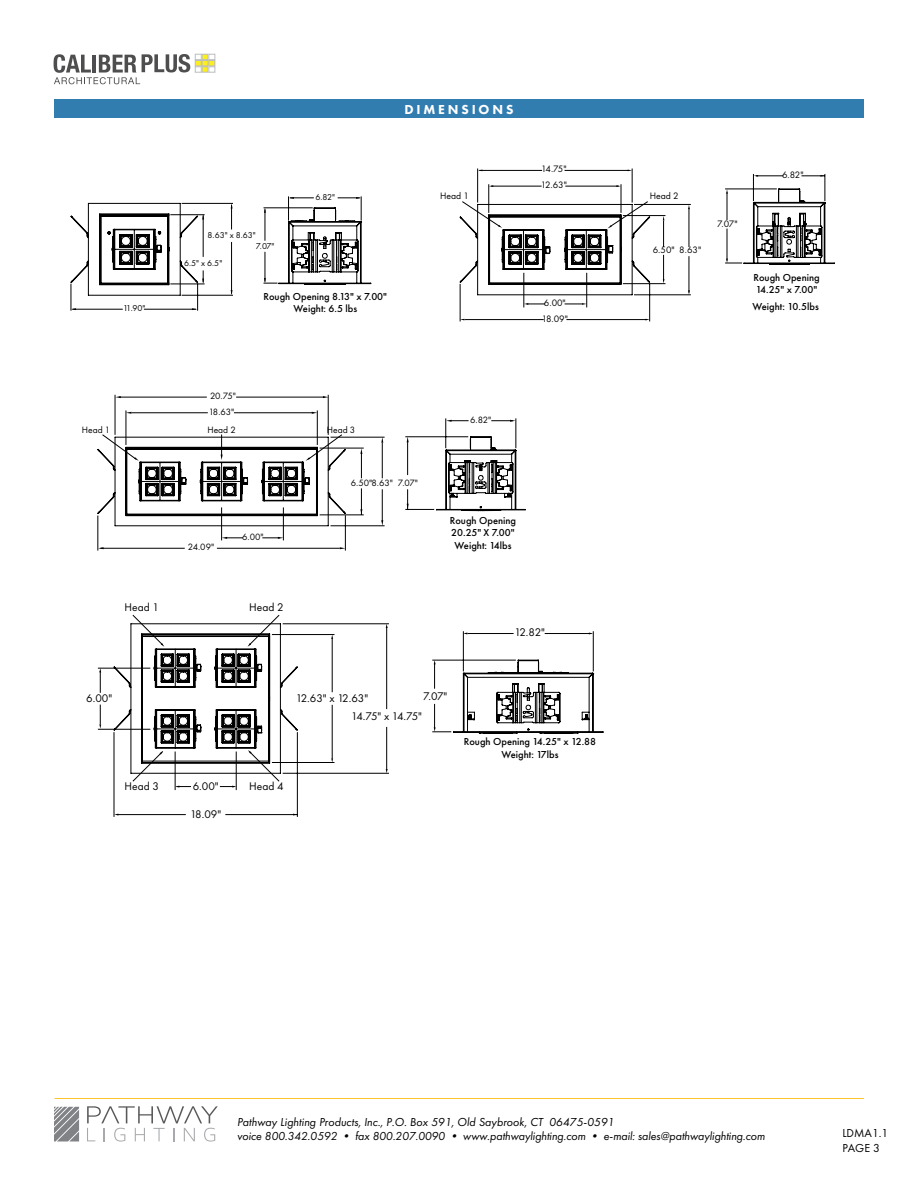
<style>
.page{position:relative;width:918px;height:1188px;background:#fff}
.page>*{position:absolute;margin:0;border:0;box-sizing:border-box;transform-origin:0 0}
.t1{font:800 13.5px "Futura PT";letter-spacing:.21em;color:#fff}
.t2{font:italic 12px/13.5px "Futura PT";letter-spacing:-.005em;color:#000}
.t3{font:12px/14.4px "Futura PT";color:#000}
.t4{font:11.55px "Futura PT";color:#000}
.t5{font:11.55px/18.1px "Futura PT";letter-spacing:-.105em;color:#000}
.t6{font:500 10.5px/12.6px "Futura PT";color:#000;text-align:center}
.t7{font:9.6px/15.9px "Futura PT";color:#000}
.t8{font:9.45px/15.9px "Futura PT";color:#000}
.t9{font:8.85px/11.7px "Futura PT";letter-spacing:-.02em;color:#000}
</style>
<div class="page">
<svg style="left:54px;top:54px;width:161px;height:30px"></svg>
<hr style="left:55px;top:1098px;width:809px;height:1px;background:#ffc42c">
<svg style="left:87px;top:1106px;width:131px;height:36px"></svg>
<svg style="left:54px;top:1107px;width:25px;height:34px"></svg>
<div style="left:54px;top:99px;width:810px;height:19px;background:#327db0"></div>
<hr style="left:182px;top:203px;width:51px;height:1px;background:#000">
<hr style="left:182px;top:295px;width:51px;height:1px;background:#000">
<hr style="left:231px;top:242px;width:1px;height:52px;background:#000">
<hr style="left:170px;top:214px;width:35px;height:1px;background:#000">
<hr style="left:170px;top:284px;width:35px;height:1px;background:#000">
<svg style="left:70px;top:203px;width:134px;height:108px"></svg>
<svg style="left:231px;top:203px;width:2px;height:26px"></svg>
<svg style="left:264px;top:196px;width:107px;height:89px"></svg>
<hr style="left:477px;top:169px;width:1px;height:34px;background:#000">
<hr style="left:632px;top:169px;width:1px;height:34px;background:#000">
<hr style="left:479px;top:170px;width:63px;height:1px;background:#000">
<hr style="left:565px;top:170px;width:63px;height:1px;background:#000">
<hr style="left:634px;top:204px;width:57px;height:1px;background:#000">
<hr style="left:634px;top:295px;width:57px;height:1px;background:#000">
<hr style="left:689px;top:208px;width:1px;height:39px;background:#000">
<hr style="left:689px;top:256px;width:1px;height:37px;background:#000">
<hr style="left:623px;top:283px;width:42px;height:1px;background:#000">
<hr style="left:623px;top:215px;width:42px;height:1px;background:#000">
<hr style="left:649px;top:284px;width:1px;height:37px;background:#000">
<hr style="left:460px;top:284px;width:1px;height:37px;background:#000">
<hr style="left:566px;top:319px;width:81px;height:1px;background:#000">
<hr style="left:464px;top:319px;width:80px;height:1px;background:#000">
<svg style="left:663px;top:255px;width:1px;height:29px"></svg>
<svg style="left:663px;top:216px;width:1px;height:31px"></svg>
<svg style="left:725px;top:174px;width:110px;height:91px"></svg>
<hr style="left:524px;top:273px;width:1px;height:34px;background:#000">
<hr style="left:586px;top:273px;width:1px;height:34px;background:#000">
<svg style="left:565px;top:303px;width:22px;height:2px"></svg>
<svg style="left:524px;top:303px;width:21px;height:2px"></svg>
<svg style="left:460px;top:184px;width:190px;height:111px"></svg>
<hr style="left:345px;top:516px;width:1px;height:35px;background:#000">
<hr style="left:98px;top:516px;width:1px;height:35px;background:#000">
<hr style="left:217px;top:548px;width:123px;height:1px;background:#000">
<hr style="left:101px;top:548px;width:84px;height:1px;background:#000">
<hr style="left:115px;top:395px;width:1px;height:40px;background:#000">
<hr style="left:328px;top:395px;width:1px;height:40px;background:#000">
<hr style="left:119px;top:397px;width:88px;height:1px;background:#000">
<hr style="left:236px;top:397px;width:89px;height:1px;background:#000">
<hr style="left:126px;top:410px;width:1px;height:35px;background:#000">
<hr style="left:317px;top:410px;width:1px;height:35px;background:#000">
<hr style="left:131px;top:413px;width:77px;height:1px;background:#000">
<hr style="left:234px;top:413px;width:80px;height:1px;background:#000">
<hr style="left:331px;top:437px;width:54px;height:1px;background:#000">
<hr style="left:331px;top:526px;width:54px;height:1px;background:#000">
<hr style="left:382px;top:443px;width:1px;height:35px;background:#000">
<hr style="left:382px;top:489px;width:1px;height:33px;background:#000">
<hr style="left:320px;top:515px;width:44px;height:1px;background:#000">
<hr style="left:320px;top:448px;width:44px;height:1px;background:#000">
<hr style="left:446px;top:418px;width:1px;height:30px;background:#000">
<hr style="left:516px;top:418px;width:1px;height:30px;background:#000">
<svg style="left:115px;top:396px;width:6px;height:2px"></svg>
<svg style="left:491px;top:420px;width:25px;height:2px"></svg>
<svg style="left:446px;top:420px;width:23px;height:2px"></svg>
<svg style="left:405px;top:436px;width:121px;height:75px"></svg>
<svg style="left:360px;top:448px;width:2px;height:30px"></svg>
<svg style="left:360px;top:488px;width:2px;height:27px"></svg>
<hr style="left:221px;top:507px;width:1px;height:33px;background:#000">
<hr style="left:283px;top:507px;width:1px;height:33px;background:#000">
<svg style="left:222px;top:537px;width:21px;height:2px"></svg>
<svg style="left:262px;top:537px;width:21px;height:2px"></svg>
<svg style="left:97px;top:434px;width:249px;height:92px"></svg>
<hr style="left:114px;top:732px;width:1px;height:85px;background:#000">
<hr style="left:297px;top:732px;width:1px;height:85px;background:#000">
<hr style="left:117px;top:814px;width:69px;height:1px;background:#000">
<hr style="left:225px;top:814px;width:72px;height:1px;background:#000">
<hr style="left:283px;top:624px;width:106px;height:1px;background:#000">
<hr style="left:283px;top:773px;width:106px;height:1px;background:#000">
<hr style="left:386px;top:627px;width:1px;height:82px;background:#000">
<hr style="left:386px;top:727px;width:1px;height:43px;background:#000">
<hr style="left:272px;top:762px;width:62px;height:1px;background:#000">
<hr style="left:272px;top:634px;width:62px;height:1px;background:#000">
<hr style="left:332px;top:705px;width:1px;height:53px;background:#000">
<hr style="left:332px;top:638px;width:1px;height:54px;background:#000">
<hr style="left:463px;top:631px;width:1px;height:40px;background:#000">
<hr style="left:593px;top:631px;width:1px;height:40px;background:#000">
<hr style="left:467px;top:633px;width:47px;height:1px;background:#000">
<hr style="left:545px;top:633px;width:46px;height:1px;background:#000">
<svg style="left:432px;top:660px;width:172px;height:74px"></svg>
<hr style="left:98px;top:729px;width:52px;height:1px;background:#000">
<hr style="left:98px;top:668px;width:52px;height:1px;background:#000">
<hr style="left:236px;top:752px;width:1px;height:38px;background:#000">
<hr style="left:175px;top:752px;width:1px;height:38px;background:#000">
<svg style="left:99px;top:668px;width:2px;height:25px"></svg>
<svg style="left:99px;top:705px;width:2px;height:24px"></svg>
<svg style="left:113px;top:615px;width:185px;height:172px"></svg>
<p class="t9" style="left:123px;top:302px;width:24px">11.90"</p>
<p class="t1" style="left:404px;top:101px;width:111px">DIMENSIONS</p>
<p class="t9" style="left:256px;top:229px;width:20px;text-indent:-48px">8.63" x 8.63"<br>7.07"</p>
<p class="t9" style="left:184px;top:257px;width:40px">6.5" x 6.5"</p>
<p class="t9" style="left:316px;top:191px;width:21px">6.82"</p>
<p class="t6" style="left:263px;top:290px;width:125px">Rough Opening 8.13" x 7.00"<br>Weight: 6.5 lbs</p>
<p class="t7" style="left:541px;top:161px;width:27px">14.75"<br>12.63"</p>
<p class="t7" style="left:440px;top:188px;width:30px">Head 1</p>
<p class="t7" style="left:650px;top:188px;width:30px">Head 2</p>
<p class="t7" style="left:544px;top:295px;width:23px">6.00"</p>
<p class="t7" style="left:542px;top:311px;width:28px">18.09"</p>
<p class="t7" style="left:653px;top:242px;width:50px">6.50" 8.63"</p>
<p class="t7" style="left:717px;top:215px;width:22px">7.07"</p>
<p class="t7" style="left:782px;top:166px;width:23px">6.82"</p>
<p class="t6" style="left:753px;top:271px;width:68px;text-align:left">Rough Opening<br>14.25" x 7.00"</p>
<p class="t6" style="left:752px;top:301px;width:68px">Weight: 10.5lbs</p>
<p class="t8" style="left:209px;top:388px;width:29px">20.75"<br>18.63"</p>
<p class="t8" style="left:82px;top:422px;width:30px">Head 1</p>
<p class="t8" style="left:207px;top:422px;width:30px">Head 2</p>
<p class="t8" style="left:327px;top:422px;width:30px">Head 3</p>
<p class="t8" style="left:188px;top:539px;width:28px">24.09"</p>
<p class="t8" style="left:242px;top:529px;width:23px">6.00"</p>
<p class="t4" style="left:125px;top:601px;width:36px">Head 1</p>
<p class="t4" style="left:249px;top:601px;width:36px">Head 2</p>
<p class="t8" style="left:351px;top:475px;width:69px">6.50"8.63" 7.07"</p>
<p class="t8" style="left:470px;top:412px;width:23px">6.82"</p>
<p class="t6" style="left:450px;top:514px;width:68px">Rough Opening<br>20.25" X 7.00"<br>Weight: 14lbs</p>
<p class="t4" style="left:515px;top:625px;width:32px">12.82"</p>
<p class="t4" style="left:86px;top:691px;width:28px">6.00"</p>
<p class="t5" style="left:351px;top:689px;width:72px;text-indent:-55px">12.63" x 12.63"<br>14.75" x 14.75"</p>
<p class="t4" style="left:423px;top:690px;width:26px">7.07"</p>
<p class="t4" style="left:125px;top:779px;width:36px">Head 3</p>
<p class="t4" style="left:249px;top:779px;width:36px">Head 4</p>
<p class="t4" style="left:193px;top:779px;width:28px">6.00"</p>
<p class="t4" style="left:190px;top:807px;width:33px">18.09"</p>
<p class="t6" style="left:464px;top:735px;width:134px">Rough Opening 14.25" x 12.88<br>Weight: 17lbs</p>
<p class="t2" style="left:237px;top:1115px;width:529px">Pathway Lighting Products, Inc., P.O. Box 591, Old Saybrook, CT 06475-0591<br>voice 800.342.0592 • fax 800.207.0090 • www.pathwaylighting.com • e-mail: sales@pathwaylighting.com</p>
<p class="t3" style="left:842px;top:1126px;width:48px">LDMA1.1<br>PAGE 3</p>
</div>
